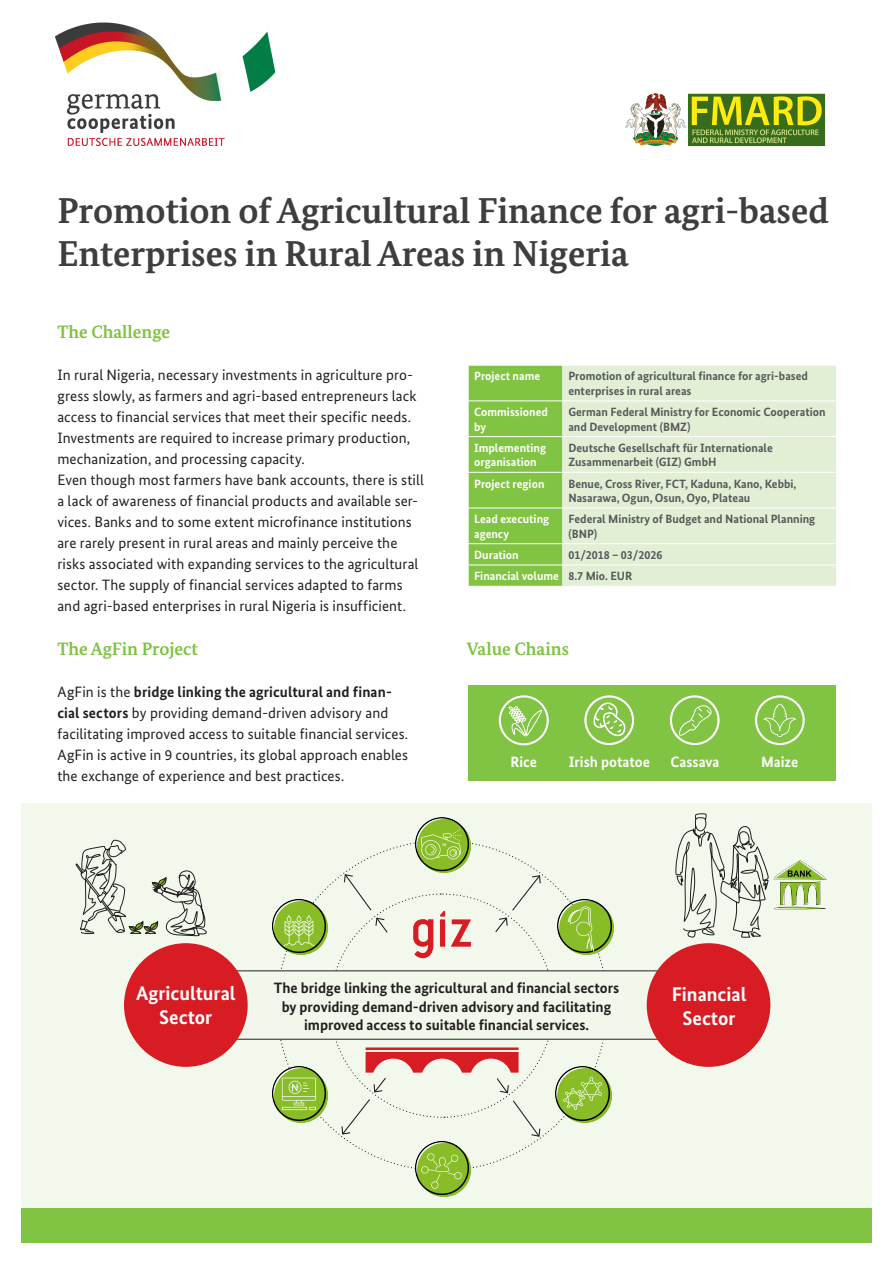
<style>
.page{position:relative;width:893px;height:1263px;background:#fff}
.page>*{position:absolute;margin:0;border:0;box-sizing:border-box;transform-origin:0 0}
.Headline{font:700 36px/43.5px "Bundes Serif";color:#3e3e3f}
.t1{font:700 19.8px/23.7px "Bundes Sans";color:#fff;text-align:center}
.Überschrift1{font:700 18px "Bundes Serif";color:#81c343}
.Absatzformat_1{font:15px/21px "Bundes Sans";letter-spacing:.005em;color:#231f20}
.t2{font:700 15px/18.8px "Bundes Sans";color:#231f20;text-align:center}
.t3{font:700 15px "Bundes Sans";color:#fff}
.Project_information{font:700 12px/14.4px "Bundes Sans";color:#57585a}
.Project_information-2{font:700 12px/14.4px "Bundes Sans";color:#fff}
.s1{font-weight:700}
</style>
<div class="page">
<img style="left:55px;top:22px;width:221px;height:123px">
<img style="left:625px;top:93px;width:201px;height:54px">
<div style="left:562px;top:366px;width:274px;height:220px;background:#e2efd5"></div>
<div style="left:468px;top:365px;width:94px;height:221px;background:#81c343"></div>
<hr style="left:468px;top:400px;width:94px;height:1px;background:#fff">
<hr style="left:562px;top:400px;width:274px;height:1px;background:#fff">
<hr style="left:468px;top:436px;width:94px;height:1px;background:#fff">
<hr style="left:562px;top:436px;width:274px;height:1px;background:#fff">
<hr style="left:468px;top:543px;width:94px;height:1px;background:#fff">
<hr style="left:562px;top:543px;width:274px;height:1px;background:#fff">
<hr style="left:468px;top:472px;width:94px;height:1px;background:#fff">
<hr style="left:562px;top:472px;width:274px;height:1px;background:#fff">
<hr style="left:468px;top:508px;width:94px;height:1px;background:#fff">
<hr style="left:562px;top:508px;width:274px;height:1px;background:#fff">
<hr style="left:468px;top:565px;width:94px;height:1px;background:#fff">
<hr style="left:562px;top:565px;width:275px;height:1px;background:#fff">
<div style="left:21px;top:1208px;width:851px;height:34px;background:#81c343"></div>
<div style="left:21px;top:804px;width:851px;height:404px;background:#f2f9ec"></div>
<div style="left:124px;top:943px;width:124px;height:124px;background:#d81c23;border-radius:50%"></div>
<svg style="left:276px;top:843px;width:332px;height:326px"></svg>
<div style="left:647px;top:943px;width:123px;height:124px;background:#d81c23;border-radius:50%"></div>
<img style="left:412px;top:817px;width:60px;height:57px">
<img style="left:553px;top:1064px;width:59px;height:59px">
<img style="left:272px;top:896px;width:57px;height:60px">
<img style="left:555px;top:896px;width:59px;height:60px">
<img style="left:272px;top:1063px;width:57px;height:60px">
<img style="left:412px;top:1138px;width:60px;height:59px">
<svg style="left:76px;top:839px;width:131px;height:97px"></svg>
<svg style="left:676px;top:813px;width:92px;height:125px"></svg>
<img style="left:773px;top:860px;width:54px;height:50px">
<div style="left:468px;top:686px;width:368px;height:95px;background:#81c343"></div>
<svg style="left:678px;top:704px;width:35px;height:33px"></svg>
<svg style="left:764px;top:703px;width:32px;height:34px"></svg>
<div style="left:755px;top:695px;width:50px;height:50px;border:2px solid #fff;border-radius:50%"></div>
<div style="left:584px;top:695px;width:50px;height:50px;border:2px solid #fff;border-radius:50%"></div>
<div style="left:670px;top:695px;width:49px;height:50px;border:2px solid #fff;border-radius:50%"></div>
<svg style="left:509px;top:706px;width:34px;height:31px"></svg>
<div style="left:499px;top:695px;width:50px;height:50px;border:2px solid #fff;border-radius:50%"></div>
<svg style="left:594px;top:702px;width:31px;height:34px"></svg>
<p class="Headline" style="left:57px;top:188px;width:773px">Promotion of Agricultural Finance for agri-based<br>Enterprises in Rural Areas in Nigeria</p>
<p class="Überschrift1" style="left:57px;top:321px;width:114px">The Challenge</p>
<p class="Absatzformat_1" style="left:57px;top:364px;width:368px">In rural Nigeria, necessary investments in agriculture pro&shy;gress slowly, as farmers and agri-based entrepreneurs lack access to financial services that meet their specific needs.<br>Investments are required to increase primary production, mechanization, and processing capacity.<br>Even though most farmers have bank accounts, there is still a lack of awareness of financial products and available ser&shy;vices. Banks and to some extent microfinance institutions are rarely present in rural areas and mainly perceive the risks associated with expanding services to the agricultural sector. The supply of financial services adapted to farms and agri-based enterprises in rural Nigeria is insufficient.</p>
<p class="Project_information-2" style="left:474px;top:369px;width:68px">Project name</p>
<p class="Project_information" style="left:568px;top:369px;width:241px">Promotion of agricultural finance for agri-based enterprises in rural areas</p>
<p class="Project_information-2" style="left:474px;top:405px;width:75px">Commissioned by</p>
<p class="Project_information" style="left:568px;top:405px;width:259px">German Federal Ministry for Economic Cooperation and Development (BMZ)</p>
<p class="Project_information-2" style="left:474px;top:440px;width:74px">Implementing organisation</p>
<p class="Project_information" style="left:568px;top:440px;width:206px">Deutsche Gesellschaft für Internationale</p>
<p class="Project_information" style="left:568px;top:455px;width:150px">Zusammenarbeit (GIZ) GmbH</p>
<p class="Project_information-2" style="left:474px;top:476px;width:72px">Project region</p>
<p class="Project_information" style="left:568px;top:476px;width:230px">Benue, Cross River, FCT, Kaduna, Kano, Kebbi,<br>Nasarawa, Ogun, Osun, Oyo, Plateau</p>
<p class="Project_information-2" style="left:474px;top:512px;width:77px">Lead executing agency</p>
<p class="Project_information" style="left:568px;top:512px;width:248px">Federal Ministry of Budget and National Planning (BNP)</p>
<p class="Project_information-2" style="left:474px;top:547px;width:46px">Duration</p>
<p class="Project_information" style="left:568px;top:547px;width:96px">01/2018 – 03/2026</p>
<p class="Project_information-2" style="left:474px;top:569px;width:86px">Financial volume</p>
<p class="Project_information" style="left:568px;top:569px;width:65px">8.7 Mio. EUR</p>
<p class="Überschrift1" style="left:57px;top:638px;width:142px">The AgFin Project</p>
<p class="Absatzformat_1" style="left:57px;top:681px;width:352px">AgFin is the <span class="s1">bridge linking the agricultural and finan&shy;cial sectors</span> by providing demand-driven advisory and facilitating improved access to suitable financial services.<br>AgFin is active in 9 countries, its global approach enables the exchange of experience and best practices.</p>
<p class="Überschrift1" style="left:467px;top:638px;width:104px">Value Chains</p>
<p class="t3" style="left:510px;top:752px;width:28px">Rice</p>
<p class="t3" style="left:569px;top:752px;width:83px">Irish potatoe</p>
<p class="t3" style="left:671px;top:752px;width:50px">Cassava</p>
<p class="t3" style="left:761px;top:752px;width:39px">Maize</p>
<p class="t2" style="left:274px;top:978px;width:347px">The bridge linking the agricultural and financial sectors by providing demand-driven advisory and facilitating improved access to suitable financial services.</p>
<p class="t1" style="left:136px;top:981px;width:101px">Agricultural<br>Sector</p>
<p class="t1" style="left:672px;top:982px;width:76px">Financial<br>Sector</p>
</div>
